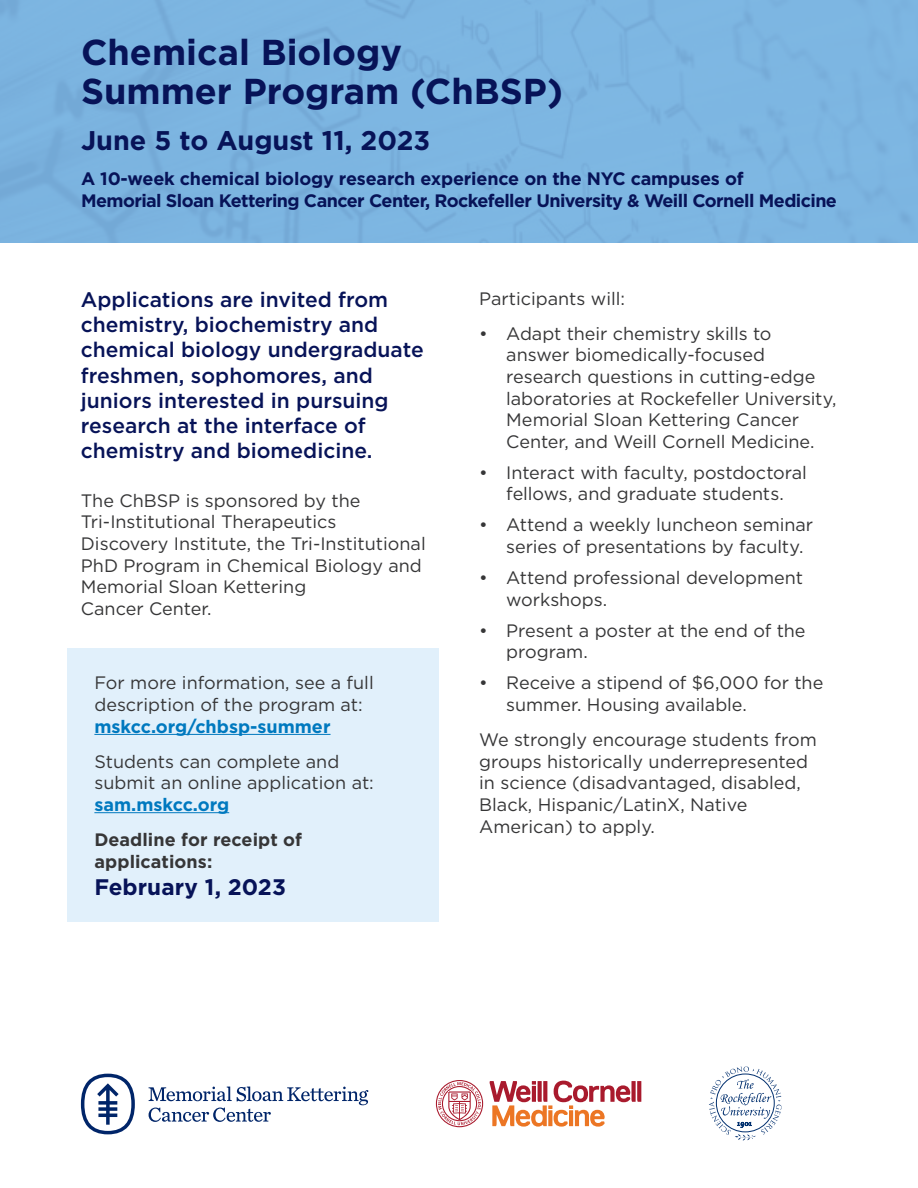
<style>
.page{position:relative;width:918px;height:1188px;background:#fff}
.page>*{position:absolute;margin:0;border:0;box-sizing:border-box;transform-origin:0 0}
.t1{font:700 36px/39px "Gotham";color:#071358}
.t2{font:700 27px "Gotham";color:#071358}
.t3{font:700 22.5px "Gotham";letter-spacing:.005em;color:#071358}
.t4{font:500 21px/25.2px "Gotham";color:#071358}
.t5{font:18px/21.6px "Gotham";color:#363637}
.t6{font:700 18px/21.6px "Gotham";letter-spacing:-.03em;color:#071358}
.t7{font:700 18px "Gotham";color:#0079bf}
.t8{font:700 18px/21.6px "Gotham";letter-spacing:.005em;color:#363637}
</style>
<div class="page">
<div style="left:67px;top:648px;width:372px;height:274px;background:#e1f0fb"></div>
<hr style="left:94px;top:734px;width:237px;height:1px;background:#0079bf">
<hr style="left:94px;top:812px;width:135px;height:1px;background:#0079bf">
<svg style="left:149px;top:1087px;width:219px;height:35px"></svg>
<svg style="left:81px;top:1074px;width:54px;height:60px"></svg>
<svg style="left:490px;top:1081px;width:151px;height:46px"></svg>
<svg style="left:436px;top:1080px;width:47px;height:47px"></svg>
<svg style="left:709px;top:1066px;width:73px;height:75px"></svg>
<h1 class="t1" style="left:81px;top:33px;width:484px">Chemical Biology<br>Summer Program (ChBSP)</h1>
<h2 class="t2" style="left:81px;top:123px;width:351px">June 5 to August 11, 2023</h2>
<p class="t6" style="left:81px;top:168px;width:758px">A 10-week chemical biology research experience on the NYC campuses of<br>Memorial Sloan Kettering Cancer Center, Rockefeller University &amp; Weill Cornell Medicine</p>
<p class="t4" style="left:81px;top:287px;width:344px">Applications are invited from chemistry, biochemistry and chemical biology undergraduate freshmen, sophomores, and juniors interested in pursuing research at the interface of chemistry and biomedicine.</p>
<p class="t5" style="left:81px;top:489px;width:346px">The ChBSP is sponsored by the<br>Tri-Institutional Therapeutics<br>Discovery Institute, the Tri-Institutional<br>PhD Program in Chemical Biology and<br>Memorial Sloan Kettering<br>Cancer Center.</p>
<p class="t5" style="left:94px;top:672px;width:281px">For more information, see a full description of the program at:</p>
<p class="t7" style="left:94px;top:714px;width:238px">mskcc.org/chbsp-summer</p>
<p class="t5" style="left:94px;top:750px;width:281px">Students can complete and submit an online application at:</p>
<p class="t7" style="left:94px;top:793px;width:136px">sam.mskcc.org</p>
<p class="t8" style="left:94px;top:829px;width:209px">Deadline for receipt of applications:</p>
<p class="t3" style="left:94px;top:872px;width:193px">February 1, 2023</p>
<p class="t5" style="left:479px;top:287px;width:147px">Participants will:</p>
<p class="t5" style="left:506px;top:322px;width:332px;text-indent:-27px">• Adapt their chemistry skills to answer biomedically-focused research questions in cutting-edge laboratories at Rockefeller University, Memorial Sloan Kettering Cancer Center, and Weill Cornell Medicine.</p>
<p class="t5" style="left:479px;top:461px;width:329px;text-align:center">• Interact with faculty, postdoctoral fellows, and graduate students.</p>
<p class="t5" style="left:506px;top:514px;width:308px;text-indent:-27px">• Attend a weekly luncheon seminar series of presentations by faculty.</p>
<p class="t5" style="left:506px;top:567px;width:298px;text-indent:-27px">• Attend professional development workshops.</p>
<p class="t5" style="left:506px;top:619px;width:301px;text-indent:-27px">• Present a poster at the end of the program.</p>
<p class="t5" style="left:506px;top:672px;width:319px;text-indent:-27px">• Receive a stipend of $6,000 for the summer. Housing available.</p>
<p class="t5" style="left:479px;top:729px;width:339px">We strongly encourage students from groups historically underrepresented in science (disadvantaged, disabled, Black, Hispanic/LatinX, Native American) to apply.</p>
</div>
